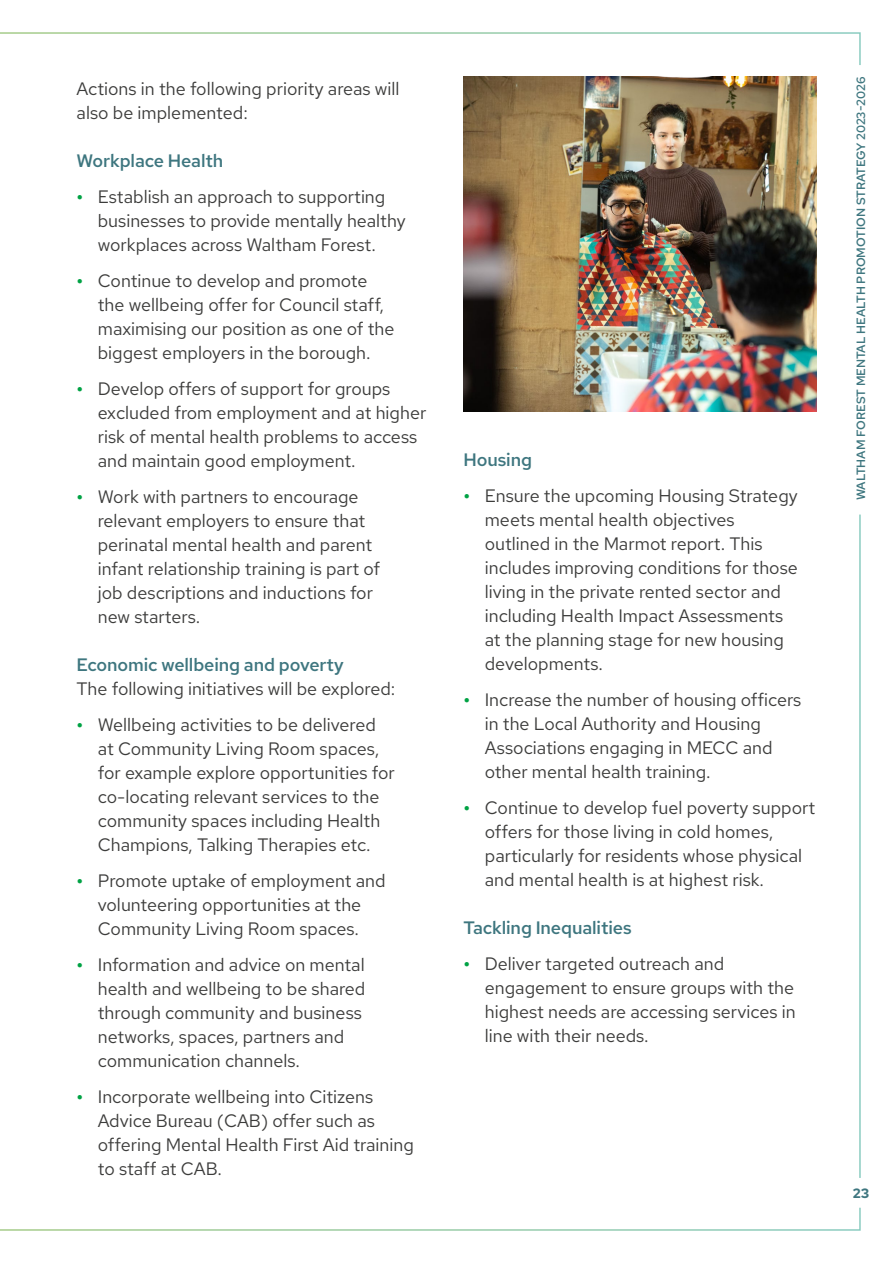
<style>
.page{position:relative;width:893px;height:1263px;background:#fff}
.page>*{position:absolute;margin:0;border:0;box-sizing:border-box;transform-origin:0 0}
.Body{font:18px/24px "Red Hat Text";color:#3c3c3b}
.Sub_Sub{font:500 18px "Red Hat Text";letter-spacing:-.005em;color:#3e767f}
.t1{font:700 13.5px "Red Hat Text";color:#3e767f}
.t2{font:600 12px "Red Hat Text";color:#3e767f}
.s1{font-weight:700;color:#00a244}
</style>
<div class="page">
<img style="left:463px;top:77px;width:353px;height:335px">
<svg style="left:0;top:32px;width:861px;height:33px"></svg>
<svg style="left:0;top:1207px;width:861px;height:24px"></svg>
<p class="Body" style="left:77px;top:76px;width:324px">Actions in the following priority areas will also be implemented:</p>
<p class="Sub_Sub" style="left:77px;top:149px;width:148px">Workplace Health</p>
<p class="Body" style="left:98px;top:184px;width:309px;text-indent:-21px"><span class="s1">•</span> Establish an approach to supporting businesses to provide mentally healthy workplaces across Waltham Forest.</p>
<p class="Body" style="left:98px;top:268px;width:298px;text-indent:-21px"><span class="s1">•</span> Continue to develop and promote the wellbeing offer for Council staff, maximising our position as one of the biggest employers in the borough.</p>
<p class="Body" style="left:98px;top:376px;width:330px;text-indent:-21px"><span class="s1">•</span> Develop offers of support for groups excluded from employment and at higher risk of mental health problems to access and maintain good employment.</p>
<p class="Body" style="left:98px;top:484px;width:284px;text-indent:-21px"><span class="s1">•</span> Work with partners to encourage relevant employers to ensure that perinatal mental health and parent infant relationship training is part of job descriptions and inductions for new starters.</p>
<p class="Sub_Sub" style="left:77px;top:653px;width:269px">Economic wellbeing and poverty</p>
<p class="Body" style="left:77px;top:676px;width:320px">The following initiatives will be explored:</p>
<p class="Body" style="left:98px;top:712px;width:299px;text-indent:-21px"><span class="s1">•</span> Wellbeing activities to be delivered at Community Living Room spaces, for example explore opportunities for co-locating relevant services to the community spaces including Health Champions, Talking Therapies etc.</p>
<p class="Body" style="left:77px;top:868px;width:311px;text-align:center"><span class="s1">•</span> Promote uptake of employment and volunteering opportunities at the<br>Community Living Room spaces.</p>
<p class="Body" style="left:98px;top:952px;width:269px;text-indent:-21px"><span class="s1">•</span> Information and advice on mental health and wellbeing to be shared through community and business networks, spaces, partners and communication channels.</p>
<p class="Body" style="left:98px;top:1084px;width:318px;text-indent:-21px"><span class="s1">•</span> Incorporate wellbeing into Citizens<br>Advice Bureau (CAB) offer such as offering Mental Health First Aid training to staff at CAB.</p>
<p class="Sub_Sub" style="left:463px;top:448px;width:70px">Housing</p>
<p class="Body" style="left:485px;top:483px;width:315px;text-indent:-21px"><span class="s1">•</span> Ensure the upcoming Housing Strategy meets mental health objectives outlined in the Marmot report. This includes improving conditions for those living in the private rented sector and including Health Impact Assessments at the planning stage for new housing developments.</p>
<p class="Body" style="left:485px;top:687px;width:318px;text-indent:-21px"><span class="s1">•</span> Increase the number of housing officers in the Local Authority and Housing Associations engaging in MECC and other mental health training.</p>
<p class="Body" style="left:485px;top:795px;width:332px;text-indent:-21px"><span class="s1">•</span> Continue to develop fuel poverty support offers for those living in cold homes, particularly for residents whose physical and mental health is at highest risk.</p>
<p class="Sub_Sub" style="left:463px;top:916px;width:170px">Tackling Inequalities</p>
<p class="Body" style="left:485px;top:951px;width:313px;text-indent:-21px"><span class="s1">•</span> Deliver targeted outreach and engagement to ensure groups with the highest needs are accessing services in line with their needs.</p>
<p class="t2" style="left:853px;top:500px;width:425px;rotate:-90deg">WALTHAM FOREST MENTAL HEALTH PROMOTION STRATEGY 2023-2026</p>
<p class="t1" style="left:853px;top:1184px;width:18px">23</p>
</div>
